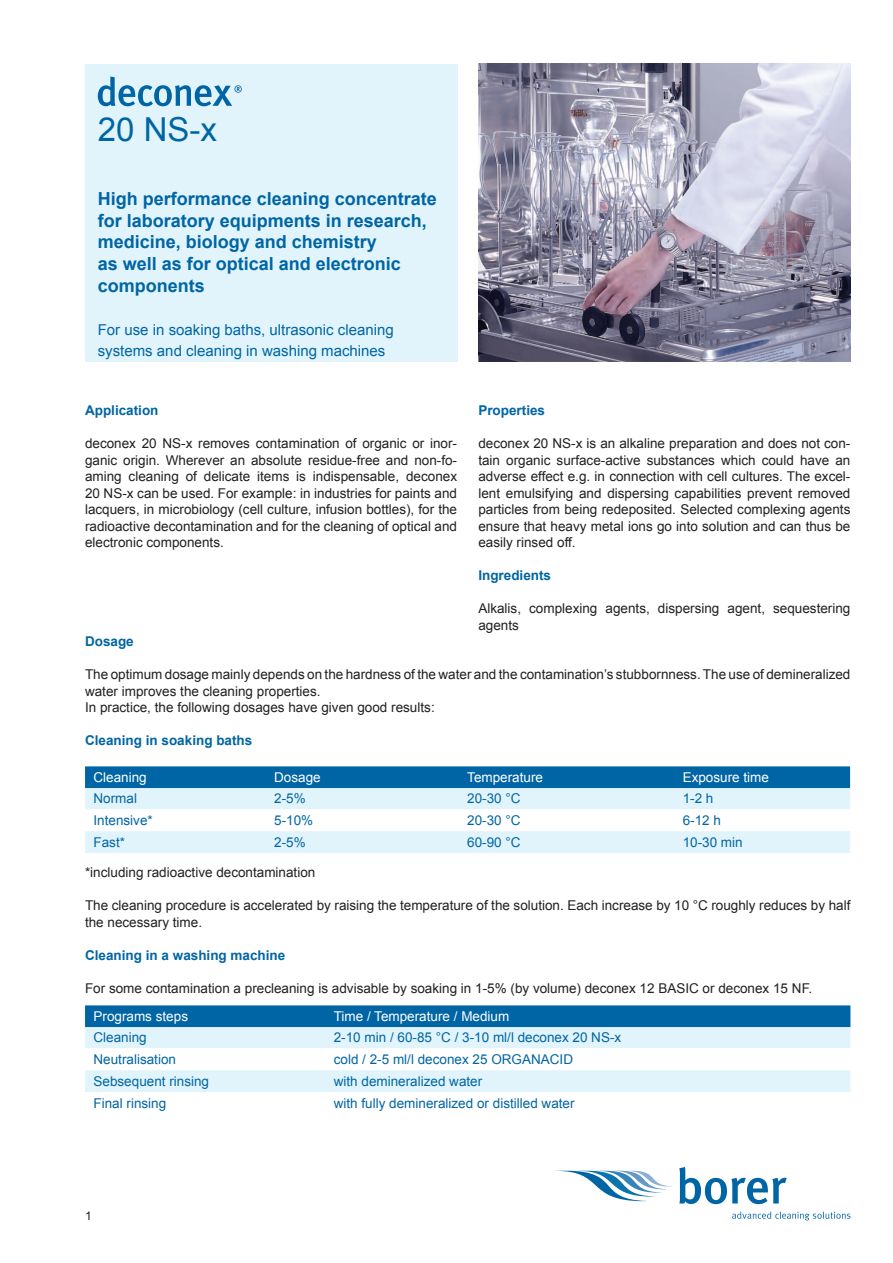
<style>
.page{position:relative;width:893px;height:1263px;background:#fff}
.page>*{position:absolute;margin:0;border:0;box-sizing:border-box;transform-origin:0 0}
.t1{font:33px "Arial";color:#0065a4}
.t2{font:700 18px/21.6px "Arial";color:#0065a4}
.t3{font:15px/21px "Arial";color:#0065a4}
.t4{font:13.5px/16.5px "Arial";color:#231f20}
.t5{font:13.5px "Arial";color:#0065a4}
.t6{font:700 13.5px "Arial";color:#0065a4}
.t7{font:13.5px "Arial";color:#fff}
.t8{font:12px "Arial";color:#231f20}
</style>
<div class="page">
<div style="left:85px;top:64px;width:372px;height:297px;background:#e1f4fc"></div>
<svg style="left:562px;top:1171px;width:111px;height:30px"></svg>
<svg style="left:679px;top:1167px;width:108px;height:37px"></svg>
<svg style="left:732px;top:1211px;width:118px;height:9px"></svg>
<svg style="left:98px;top:77px;width:144px;height:29px"></svg>
<div style="left:85px;top:766px;width:765px;height:22px;background:#0065a4"></div>
<div style="left:85px;top:788px;width:765px;height:65px;background:#e1f4fc"></div>
<svg style="left:85px;top:809px;width:765px;height:22px"></svg>
<div style="left:85px;top:1005px;width:765px;height:22px;background:#0065a4"></div>
<div style="left:85px;top:1027px;width:765px;height:21px;background:#e1f4fc"></div>
<div style="left:85px;top:1070px;width:765px;height:22px;background:#e1f4fc"></div>
<img style="left:478px;top:64px;width:372px;height:297px">
<h1 class="t1" style="left:98px;top:108px;width:121px">20 NS-x</h1>
<h2 class="t2" style="left:98px;top:189px;width:341px">High performance cleaning concentrate for laboratory equipments in research, medicine, biology and chemistry<br>as well as for optical and electronic components</h2>
<p class="t3" style="left:98px;top:319px;width:297px">For use in soaking baths, ultrasonic cleaning systems and cleaning in washing machines</p>
<p class="t6" style="left:85px;top:401px;width:75px">Application</p>
<p class="t4" style="left:85px;top:435px;width:374px;text-align:justify">deconex 20 NS-x removes contamination of organic or inor&shy;ganic origin. Wherever an absolute residue-free and non-fo&shy;aming cleaning of delicate items is indispensable, deconex 20 NS-x can be used. For example: in industries for paints and lacquers, in microbiology (cell culture, infusion bottles), for the radioactive decontamination and for the cleaning of optical and electronic components.</p>
<p class="t6" style="left:478px;top:401px;width:68px">Properties</p>
<p class="t4" style="left:478px;top:435px;width:374px;text-align:justify">deconex 20 NS-x is an alkaline preparation and does not con&shy;tain organic surface-active substances which could have an adverse effect e.g. in connection with cell cultures. The excel&shy;lent emulsifying and dispersing capabilities prevent removed particles from being redeposited. Selected complexing agents ensure that heavy metal ions go into solution and can thus be easily rinsed off.</p>
<p class="t6" style="left:478px;top:566px;width:74px">Ingredients</p>
<p class="t4" style="left:478px;top:600px;width:374px">Alkalis, complexing agents, dispersing agent, sequestering agents</p>
<p class="t6" style="left:85px;top:632px;width:50px">Dosage</p>
<p class="t4" style="left:85px;top:666px;width:767px">The optimum dosage mainly depends on the hardness of the water and the contamination’s stubbornness. The use of demineralized water improves the cleaning properties.<br>In practice, the following dosages have given good results:</p>
<p class="t6" style="left:85px;top:731px;width:169px">Cleaning in soaking baths</p>
<p class="t7" style="left:94px;top:769px;width:55px">Cleaning</p>
<p class="t7" style="left:274px;top:769px;width:48px">Dosage</p>
<p class="t7" style="left:467px;top:769px;width:77px">Temperature</p>
<p class="t7" style="left:683px;top:769px;width:88px">Exposure time</p>
<p class="t5" style="left:94px;top:790px;width:45px">Normal</p>
<p class="t5" style="left:274px;top:790px;width:33px">2-5%</p>
<p class="t5" style="left:467px;top:790px;width:55px">20-30 °C</p>
<p class="t5" style="left:683px;top:790px;width:32px">1-2 h</p>
<p class="t5" style="left:94px;top:811px;width:61px">Intensive*</p>
<p class="t5" style="left:274px;top:811px;width:41px">5-10%</p>
<p class="t5" style="left:467px;top:811px;width:55px">20-30 °C</p>
<p class="t5" style="left:683px;top:811px;width:40px">6-12 h</p>
<p class="t5" style="left:94px;top:833px;width:33px">Fast*</p>
<p class="t5" style="left:274px;top:833px;width:33px">2-5%</p>
<p class="t5" style="left:467px;top:833px;width:55px">60-90 °C</p>
<p class="t5" style="left:683px;top:833px;width:62px">10-30 min</p>
<p class="t4" style="left:85px;top:864px;width:232px">*including radioactive decontamination</p>
<p class="t4" style="left:85px;top:897px;width:767px">The cleaning procedure is accelerated by raising the temperature of the solution. Each increase by 10 °C roughly reduces by half the necessary time.</p>
<p class="t6" style="left:85px;top:946px;width:202px">Cleaning in a washing machine</p>
<p class="t4" style="left:85px;top:980px;width:729px">For some contamination a precleaning is advisable by soaking in 1-5% (by volume) deconex 12 BASIC or deconex 15 NF.</p>
<p class="t7" style="left:94px;top:1008px;width:96px">Programs steps</p>
<p class="t7" style="left:334px;top:1008px;width:177px">Time / Temperature / Medium</p>
<p class="t5" style="left:94px;top:1029px;width:55px">Cleaning</p>
<p class="t5" style="left:334px;top:1029px;width:289px">2-10 min / 60-85 °C / 3-10 ml/l deconex 20 NS-x</p>
<p class="t5" style="left:94px;top:1050px;width:84px">Neutralisation</p>
<p class="t5" style="left:334px;top:1050px;width:241px">cold / 2-5 ml/l deconex 25 ORGANACID</p>
<p class="t5" style="left:94px;top:1072px;width:117px">Sebsequent rinsing</p>
<p class="t5" style="left:334px;top:1072px;width:150px">with demineralized water</p>
<p class="t5" style="left:94px;top:1094px;width:74px">Final rinsing</p>
<p class="t5" style="left:334px;top:1094px;width:242px">with fully demineralized or distilled water</p>
<p class="t8" style="left:85px;top:1208px;width:8px">1</p>
</div>
